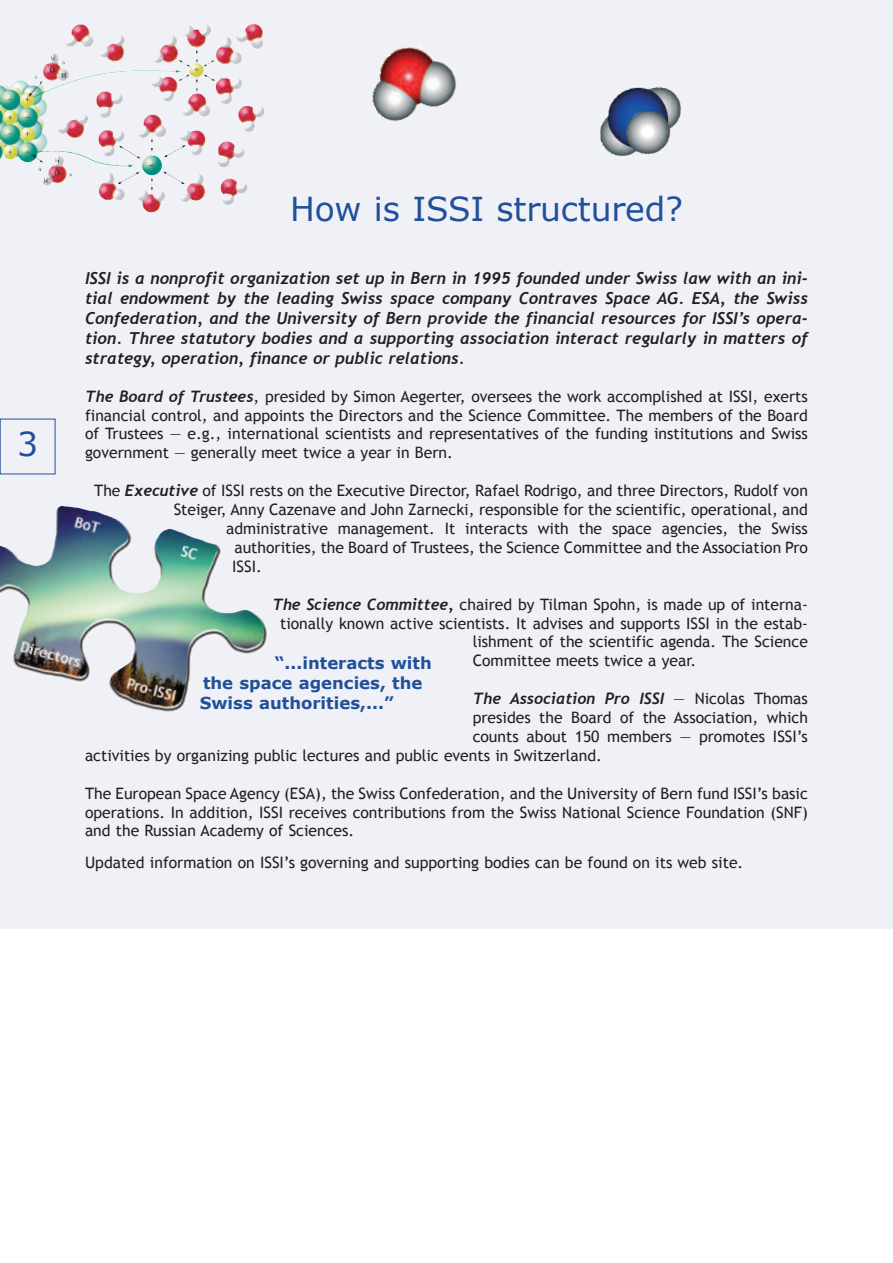
<style>
.page{position:relative;width:893px;height:1263px;background:#fff}
.page>*{position:absolute;margin:0;border:0;box-sizing:border-box;transform-origin:0 0}
.t1{font:33px "Verdana";letter-spacing:-.005em;color:#21509a}
.t2{font:italic 700 16.5px/19.8px "Trebuchet";color:#231f20;text-align:justify}
.t3{font:700 16.5px/19.8px "Verdana";color:#21509a}
.t4{font:15.75px/18.9px "Trebuchet MS";color:#231f20;text-align:justify}
.t5{font:italic 700 15.75px "Trebuchet";color:#231f20}
.s1{font-family:"Trebuchet";font-weight:700;font-style:italic}
.s2{font-family:"Trebuchet MS";font-weight:400;font-style:normal}
</style>
<div class="page">
<div style="left:0;top:0;width:893px;height:928px;background:#f0f1f7"></div>
<img style="left:5px;top:529px;width:262px;height:183px">
<img style="left:66px;top:24px;width:197px;height:40px">
<img style="left:372px;top:47px;width:77px;height:68px">
<img style="left:600px;top:86px;width:81px;height:54px">
<p class="t1" style="left:17px;top:423px;width:22px">3</p>
<p class="t1" style="left:290px;top:188px;width:394px">How is ISSI structured?</p>
<p class="t2" style="left:85px;top:268px;width:724px">ISSI is a nonprofit organization set up in Bern in 1995 founded under Swiss law with an ini&shy;tial endowment by the leading Swiss space company Contraves Space AG. ESA, the Swiss Confederation, and the University of Bern provide the financial resources for ISSI’s opera&shy;tion. Three statutory bodies and a supporting association interact regularly in matters of strategy, operation, finance or public relations.</p>
<p class="t4" style="left:85px;top:387px;width:724px"><span class="s1">The Board of Trustees</span>, presided by Simon Aegerter, oversees the work accomplished at ISSI, exerts financial control, and appoints the Directors and the Science Committee. The members of the Board of Trustees — e.g., international scientists and representatives of the funding institutions and Swiss government — generally meet twice a year in Bern.</p>
<p class="t4" style="left:94px;top:481px;width:715px">The <span class="s1">Executive</span> of ISSI rests on the Executive Director, Rafael Rodrigo, and three Directors, Rudolf von</p>
<p class="t4" style="left:174px;top:500px;width:636px">Steiger, Anny Cazenave and John Zarnecki, responsible for the scientific, operational, and</p>
<p class="t4" style="left:226px;top:519px;width:583px">administrative management. It interacts with the space agencies, the Swiss</p>
<p class="t4" style="left:234px;top:538px;width:575px">authorities, the Board of Trustees, the Science Committee and the Association Pro</p>
<p class="t4" style="left:232px;top:557px;width:31px">ISSI.</p>
<p class="t4" style="left:272px;top:594px;width:537px"><span class="s1">The Science Committee,</span> chaired by Tilman Spohn, is made up of interna-</p>
<p class="t4" style="left:280px;top:613px;width:529px">tionally known active scientists. It advises and supports ISSI in the estab-</p>
<p class="t4" style="left:473px;top:632px;width:337px">lishment of the scientific agenda. The Science</p>
<p class="t4" style="left:473px;top:651px;width:225px">Committee meets twice a year.</p>
<p class="t5" style="left:473px;top:689px;width:337px">The Association Pro ISSI <span class="s2">— Nicolas Thomas</span></p>
<p class="t4" style="left:473px;top:708px;width:337px">presides the Board of the Association, which</p>
<p class="t4" style="left:473px;top:727px;width:337px">counts about 150 members — promotes ISSI’s</p>
<p class="t4" style="left:85px;top:746px;width:518px">activities by organizing public lectures and public events in Switzerland.</p>
<p class="t4" style="left:85px;top:783px;width:724px">The European Space Agency (ESA), the Swiss Confederation, and the University of Bern fund ISSI’s basic operations. In addition, ISSI receives contributions from the Swiss National Science Foundation (SNF) and the Russian Academy of Sciences.</p>
<p class="t4" style="left:85px;top:853px;width:660px">Updated information on ISSI’s governing and supporting bodies can be found on its web site.</p>
<p class="t3" style="left:200px;top:652px;width:234px;text-indent:75px">“...interacts with the space agencies, the<br>Swiss authorities,...”</p>
</div>
